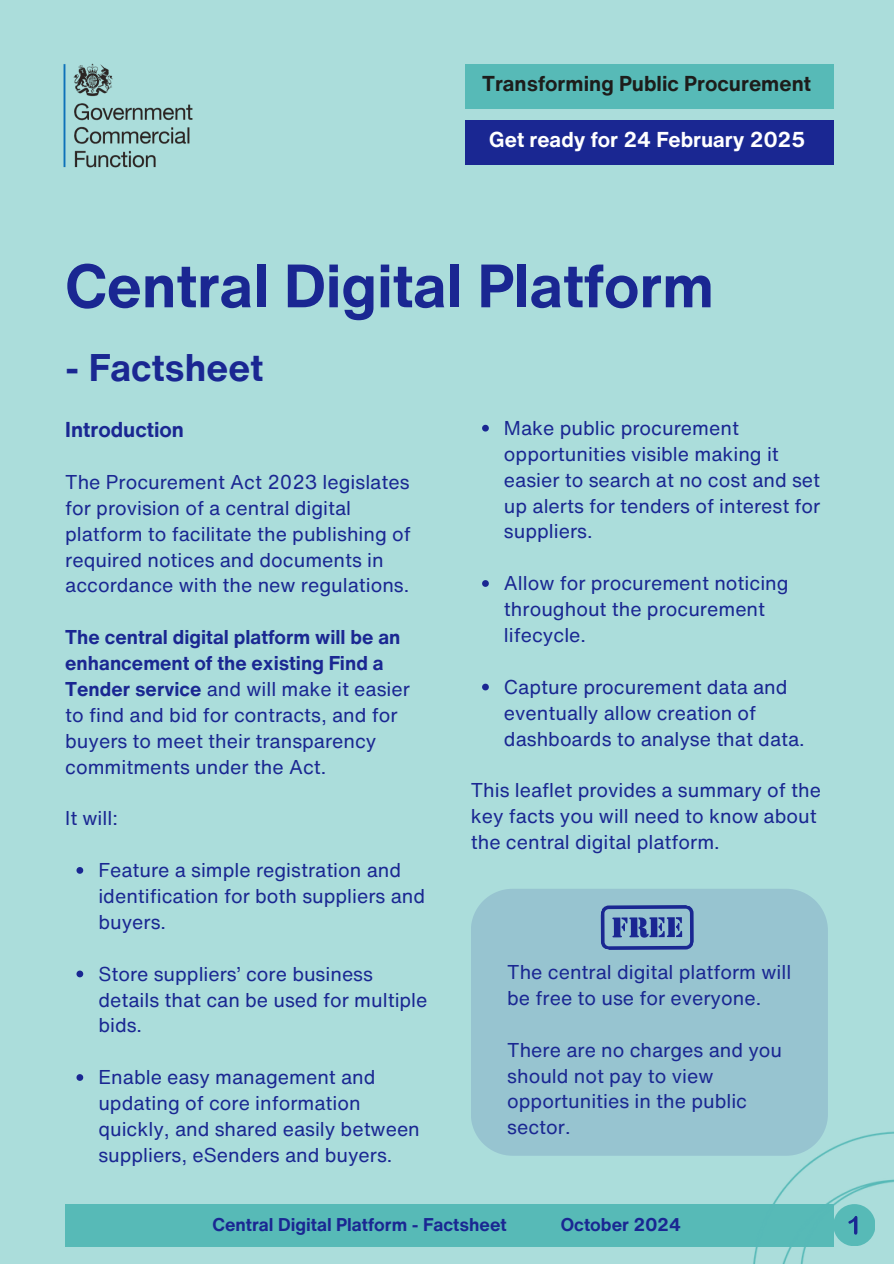
<style>
.page{position:relative;width:894px;height:1264px;background:#fff}
.page>*{position:absolute;margin:0;border:0;box-sizing:border-box;transform-origin:0 0}
.t1{font:700 60px "Helvetica Now Text";color:#1a2792}
.t2{font:700 37.5px "Helvetica Now Text";color:#1a2792}
.t3{font:700 21px "Helvetica Now Text";color:#1d1d1b}
.t4{font:700 21px "Helvetica Now Text";color:#fff}
.t5{font:700 21px "Helvetica Now Text";color:#1a2792}
.t6{font:19.5px/25.8px "Helvetica Now Text";color:#1a2792}
.t7{font:700 18px "Helvetica Now Text";color:#1a2792}
.s1{font-weight:700}
</style>
<div class="page">
<div style="left:0;top:0;width:893px;height:1263px;background:#abdddb"></div>
<svg style="left:76px;top:867px;width:7px;height:6px"></svg>
<svg style="left:76px;top:970px;width:7px;height:7px"></svg>
<svg style="left:76px;top:1074px;width:7px;height:6px"></svg>
<div style="left:65px;top:1203px;width:768px;height:43px;background:#57bab7"></div>
<svg style="left:482px;top:425px;width:6px;height:6px"></svg>
<svg style="left:482px;top:580px;width:6px;height:7px"></svg>
<svg style="left:482px;top:683px;width:6px;height:7px"></svg>
<img style="left:63px;top:63px;width:130px;height:105px">
<div style="left:465px;top:64px;width:368px;height:44px;background:#57bab7"></div>
<div style="left:466px;top:120px;width:367px;height:45px;background:#1a2792"></div>
<div style="left:471px;top:889px;width:356px;height:266px;background:#97c4d0"></div>
<svg style="left:592px;top:889px;width:110px;height:81px;background:#7ea5c3"></svg>
<img style="left:700px;top:1079px;width:193px;height:184px">
<p class="t3" style="left:482px;top:67px;width:330px">Transforming Public Procurement</p>
<p class="t4" style="left:489px;top:124px;width:317px">Get ready for 24 February 2025</p>
<h3 class="t1" style="left:65px;top:241px;width:650px">Central Digital Platform</h3>
<h4 class="t2" style="left:65px;top:339px;width:199px">- Factsheet</h4>
<p class="t5" style="left:65px;top:414px;width:120px">Introduction</p>
<p class="t6" style="left:65px;top:468px;width:347px">The Procurement Act 2023 legislates for provision of a central digital platform to facilitate the publishing of required notices and documents in accordance with the new regulations.</p>
<h3 class="t6" style="left:65px;top:624px;width:346px"><span class="s1">The central digital platform will be an enhancement of the existing Find a Tender service</span> and will make it easier to find and bid for contracts, and for buyers to meet their transparency commitments under the Act.</h3>
<p class="t6" style="left:65px;top:805px;width:54px">It will:</p>
<h3 class="t6" style="left:98px;top:857px;width:328px">Feature a simple registration and identification for both suppliers and buyers.</h3>
<h1 class="t6" style="left:98px;top:960px;width:330px">Store suppliers’ core business details that can be used for multiple bids.</h1>
<h2 class="t6" style="left:98px;top:1064px;width:323px">Enable easy management and updating of core information quickly, and shared easily between suppliers, eSenders and buyers.</h2>
<h4 class="t6" style="left:504px;top:415px;width:318px">Make public procurement opportunities visible making it easier to search at no cost and set up alerts for tenders of interest for suppliers.</h4>
<p class="t6" style="left:504px;top:570px;width:286px">Allow for procurement noticing throughout the procurement lifecycle.</p>
<p class="t6" style="left:504px;top:673px;width:302px">Capture procurement data and eventually allow creation of dashboards to analyse that data.</p>
<p class="t6" style="left:470px;top:777px;width:351px">This leaflet provides a summary of the key facts you will need to know about the central digital platform.</p>
<h4 class="t6" style="left:507px;top:958px;width:285px">The central digital platform will be free to use for everyone.</h4>
<p class="t6" style="left:507px;top:1036px;width:276px">There are no charges and you should not pay to view opportunities in the public sector.</p>
<h4 class="t7" style="left:212px;top:1211px;width:295px">Central Digital Platform - Factsheet</h4>
<h4 class="t7" style="left:560px;top:1211px;width:122px">October 2024</h4>
</div>
